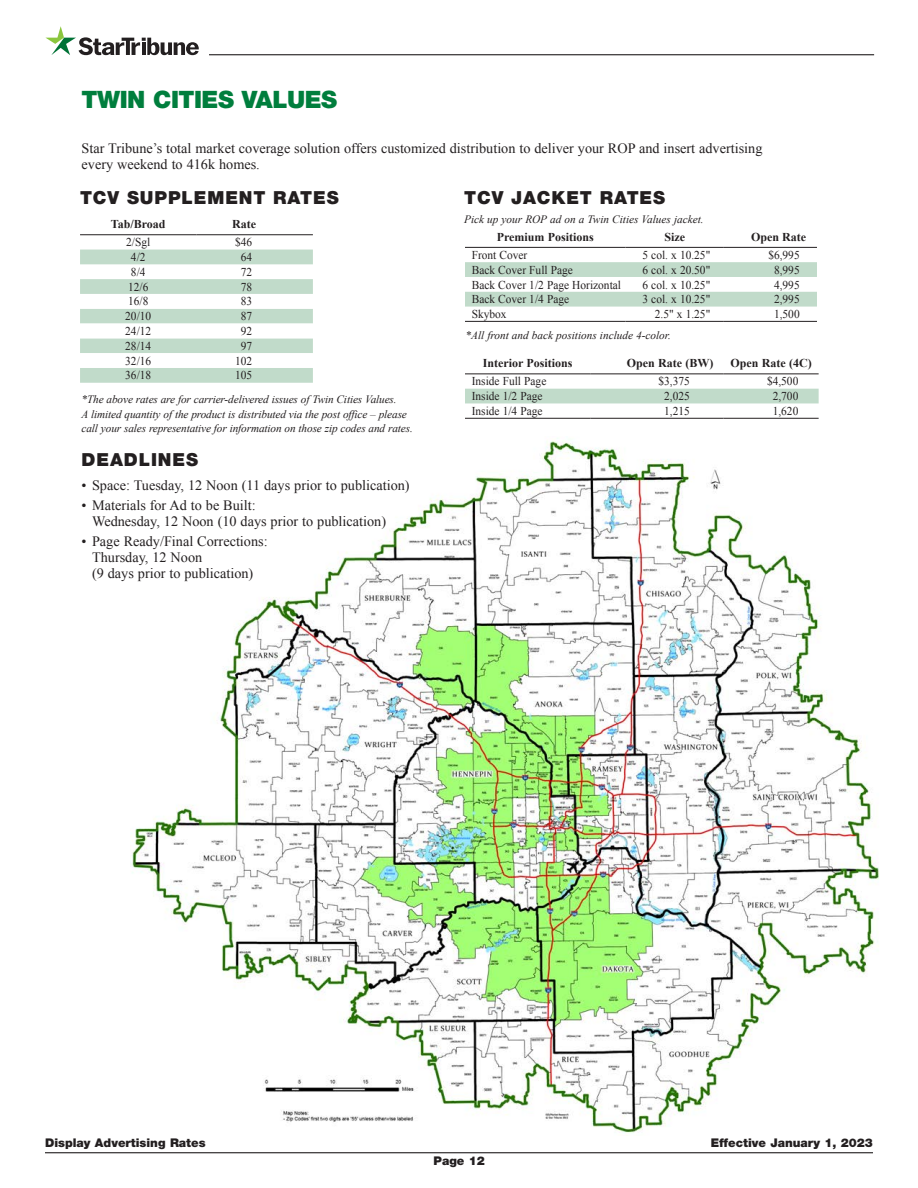
<style>
.page{position:relative;width:918px;height:1188px;background:#fff}
.page>*{position:absolute;margin:0;border:0;box-sizing:border-box;transform-origin:0 0}
._10_Headline{font:900 24px "Helvetica Neue LT Std";letter-spacing:-.02em;color:#007e3d}
._10_Subhead_2{font:900 18px "Helvetica Neue LT Std";letter-spacing:.05em;color:#231f20}
.Body_Copy{font:14.25px/15.8px "Times New Roman";color:#231f20}
.Green_Header{font:12px "Times New Roman";color:#231f20;scale:.95 1}
.Green_Header-2{font:700 12px "Times New Roman";color:#231f20}
.t1{font:900 12px "Helvetica Neue LT Std";color:#231f20}
.Body_Copy-2{font:italic 11.25px/14.2px "Times New Roman";letter-spacing:-.01em;color:#231f20}
</style>
<div class="page">
<hr style="left:45px;top:1152px;width:828px;height:1px;background:#231f20">
<hr style="left:209px;top:54px;width:665px;height:1px;background:#231f20">
<svg style="left:45px;top:26px;width:154px;height:29px"></svg>
<hr style="left:142px;top:42px;width:4px;height:13px;background:#231f20">
<img style="left:131px;top:438px;width:748px;height:695px">
<svg style="left:465px;top:262px;width:352px;height:45px"></svg>
<hr style="left:465px;top:247px;width:161px;height:1px;background:#231f20">
<hr style="left:626px;top:247px;width:98px;height:1px;background:#231f20">
<hr style="left:724px;top:247px;width:93px;height:1px;background:#231f20">
<hr style="left:465px;top:321px;width:161px;height:1px;background:#231f20">
<hr style="left:626px;top:321px;width:98px;height:1px;background:#231f20">
<hr style="left:724px;top:321px;width:93px;height:1px;background:#231f20">
<div style="left:465px;top:389px;width:354px;height:14px;background:#c1dbca"></div>
<hr style="left:465px;top:373px;width:125px;height:1px;background:#231f20">
<hr style="left:590px;top:373px;width:134px;height:1px;background:#231f20">
<hr style="left:724px;top:373px;width:95px;height:1px;background:#231f20">
<hr style="left:465px;top:418px;width:125px;height:1px;background:#231f20">
<hr style="left:590px;top:418px;width:134px;height:1px;background:#231f20">
<hr style="left:724px;top:418px;width:95px;height:1px;background:#231f20">
<svg style="left:80px;top:250px;width:233px;height:133px"></svg>
<hr style="left:80px;top:234px;width:116px;height:1px;background:#231f20">
<hr style="left:196px;top:234px;width:117px;height:1px;background:#231f20">
<div style="left:33px;top:483px;width:209px;height:38px;background:#fff"></div>
<div style="left:849px;top:1102px;width:52px;height:30px;background:#fff"></div>
<p class="_10_Headline" style="left:82px;top:85px;width:257px">TWIN CITIES VALUES</p>
<p class="Body_Copy" style="left:82px;top:140px;width:682px;line-height:16.5px">Star Tribune’s total market coverage solution offers customized distribution to deliver your ROP and insert advertising every weekend to 416k homes.</p>
<p class="_10_Subhead_2" style="left:464px;top:187px;width:203px">TCV JACKET RATES</p>
<p class="Body_Copy-2" style="left:464px;top:212px;width:241px">Pick up your ROP ad on a Twin Cities Values jacket.</p>
<p class="Green_Header-2" style="left:497px;top:228px;width:99px">Premium Positions</p>
<p class="Green_Header-2" style="left:664px;top:228px;width:22px">Size</p>
<p class="Green_Header-2" style="left:751px;top:228px;width:57px">Open Rate</p>
<p class="Green_Header" style="left:472px;top:247px;width:60px">Front Cover</p>
<p class="Green_Header" style="left:642px;top:247px;width:73px">5 col. x 10.25"</p>
<p class="Green_Header" style="left:768px;top:247px;width:35px">$6,995</p>
<p class="Green_Header" style="left:472px;top:262px;width:108px">Back Cover Full Page</p>
<p class="Green_Header" style="left:642px;top:262px;width:73px">6 col. x 20.50"</p>
<p class="Green_Header" style="left:774px;top:262px;width:28px">8,995</p>
<p class="Green_Header" style="left:472px;top:276px;width:159px">Back Cover 1/2 Page Horizontal</p>
<p class="Green_Header" style="left:642px;top:276px;width:73px">6 col. x 10.25"</p>
<p class="Green_Header" style="left:774px;top:276px;width:28px">4,995</p>
<p class="Green_Header" style="left:472px;top:291px;width:104px">Back Cover 1/4 Page</p>
<p class="Green_Header" style="left:642px;top:291px;width:73px">3 col. x 10.25"</p>
<p class="Green_Header" style="left:774px;top:291px;width:28px">2,995</p>
<p class="Green_Header" style="left:472px;top:306px;width:38px">Skybox</p>
<p class="Green_Header" style="left:655px;top:306px;width:60px">2.5" x 1.25"</p>
<p class="Green_Header" style="left:774px;top:306px;width:28px">1,500</p>
<p class="Green_Header-2" style="left:483px;top:355px;width:91px">Interior Positions</p>
<p class="Green_Header-2" style="left:627px;top:355px;width:88px">Open Rate (BW)</p>
<p class="Green_Header-2" style="left:730px;top:355px;width:83px">Open Rate (4C)</p>
<p class="Green_Header" style="left:472px;top:373px;width:80px">Inside Full Page</p>
<p class="Green_Header" style="left:658px;top:373px;width:34px">$3,375</p>
<p class="Green_Header" style="left:767px;top:373px;width:35px">$4,500</p>
<p class="Green_Header" style="left:472px;top:388px;width:76px">Inside 1/2 Page</p>
<p class="Green_Header" style="left:664px;top:388px;width:29px">2,025</p>
<p class="Green_Header" style="left:773px;top:388px;width:28px">2,700</p>
<p class="Green_Header" style="left:472px;top:403px;width:76px">Inside 1/4 Page</p>
<p class="Green_Header" style="left:664px;top:403px;width:29px">1,215</p>
<p class="Green_Header" style="left:773px;top:403px;width:28px">1,620</p>
<p class="_10_Subhead_2" style="left:80px;top:187px;width:260px">TCV SUPPLEMENT RATES</p>
<p class="Green_Header-2" style="left:111px;top:216px;width:56px">Tab/Broad</p>
<p class="Green_Header-2" style="left:232px;top:216px;width:25px">Rate</p>
<p class="Green_Header" style="left:126px;top:234px;width:27px">2/Sgl</p>
<p class="Green_Header" style="left:235px;top:234px;width:19px">$46</p>
<p class="Green_Header" style="left:131px;top:249px;width:17px">4/2</p>
<p class="Green_Header" style="left:241px;top:249px;width:14px">64</p>
<p class="Green_Header" style="left:131px;top:264px;width:17px">8/4</p>
<p class="Green_Header" style="left:241px;top:264px;width:14px">72</p>
<p class="Green_Header" style="left:128px;top:279px;width:23px">12/6</p>
<p class="Green_Header" style="left:241px;top:279px;width:14px">78</p>
<p class="Green_Header" style="left:128px;top:293px;width:23px">16/8</p>
<p class="Green_Header" style="left:241px;top:293px;width:14px">83</p>
<p class="Green_Header" style="left:125px;top:308px;width:29px">20/10</p>
<p class="Green_Header" style="left:241px;top:308px;width:14px">87</p>
<p class="Green_Header" style="left:125px;top:323px;width:29px">24/12</p>
<p class="Green_Header" style="left:241px;top:323px;width:14px">92</p>
<p class="Green_Header" style="left:125px;top:338px;width:29px">28/14</p>
<p class="Green_Header" style="left:241px;top:338px;width:14px">97</p>
<p class="Green_Header" style="left:125px;top:353px;width:29px">32/16</p>
<p class="Green_Header" style="left:235px;top:353px;width:19px">102</p>
<p class="Green_Header" style="left:125px;top:367px;width:29px">36/18</p>
<p class="Green_Header" style="left:235px;top:367px;width:19px">105</p>
<p class="Body_Copy-2" style="left:82px;top:392px;width:333px">*The above rates are for carrier-delivered issues of Twin Cities Values.<br>A limited quantity of the product is distributed via the post office – please call your sales representative for information on those zip codes and rates.</p>
<p class="_10_Subhead_2" style="left:82px;top:449px;width:118px">DEADLINES</p>
<p class="Body_Copy" style="left:82px;top:477px;width:330px">• Space: Tuesday, 12 Noon (11 days prior to publication)</p>
<p class="Body_Copy" style="left:92px;top:497px;width:296px;text-indent:-11px">• Materials for Ad to be Built:<br>Wednesday, 12 Noon (10 days prior to publication)</p>
<p class="Body_Copy" style="left:92px;top:533px;width:177px;text-indent:-11px">• Page Ready/Final Corrections:<br>Thursday, 12 Noon<br>(9 days prior to publication)</p>
<p class="Body_Copy-2" style="left:466px;top:327px;width:207px">*All front and back positions include 4-color.</p>
<p class="t1" style="left:45px;top:1135px;width:162px">Display Advertising Rates</p>
<p class="t1" style="left:711px;top:1135px;width:164px">Effective January 1, 2023</p>
<p class="t1" style="left:434px;top:1154px;width:53px">Page 12</p>
</div>
